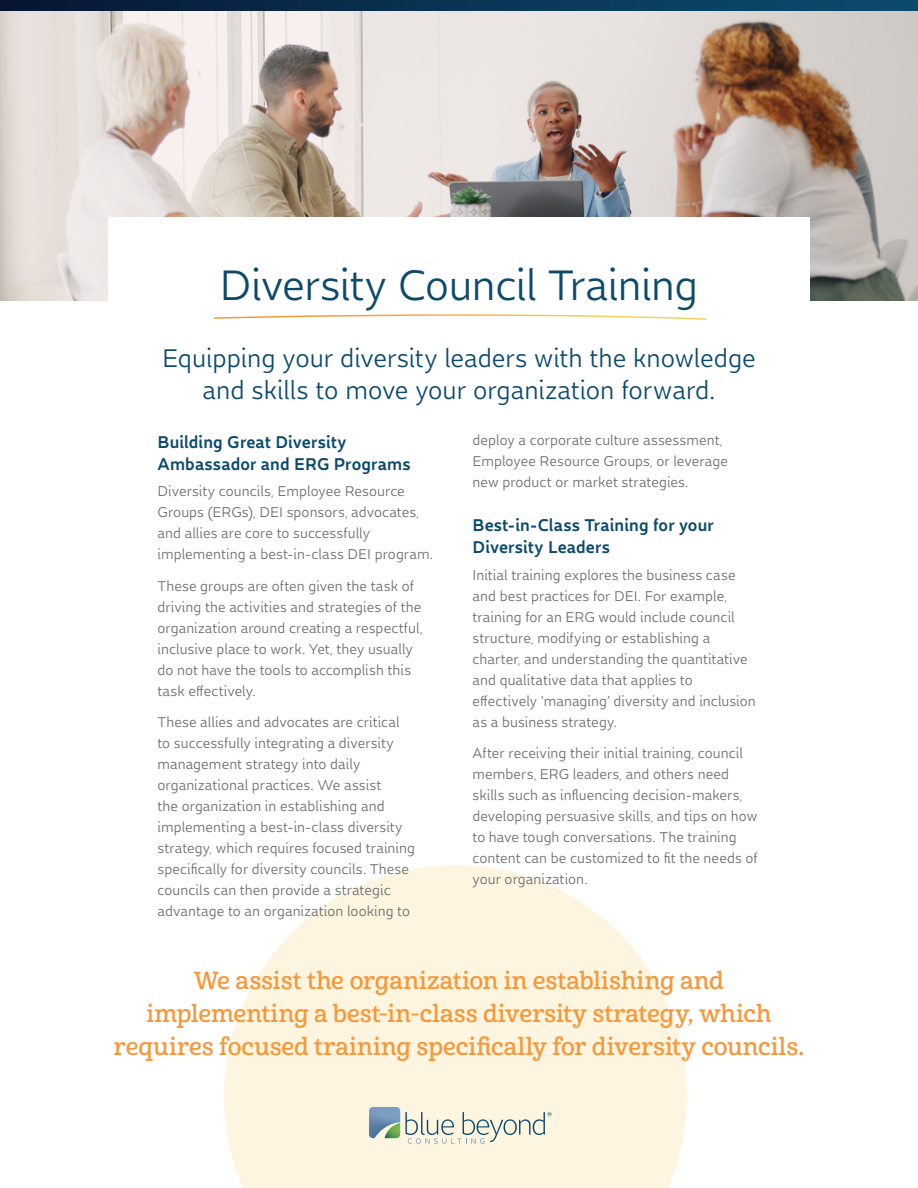
<style>
.page{position:relative;width:918px;height:1188px;background:#fff}
.page>*{position:absolute;margin:0;border:0;box-sizing:border-box;transform-origin:0 0}
.Head_1{font:45px "Dupla";letter-spacing:-.01em;color:#0c4a6c}
.Subhead_1{font:27px/31.5px "Dupla";color:#0c4a6c;text-align:center}
.Pull_Quote{font:24px/33px "Cabrito Nor Dem";color:#f89738;text-align:center}
.Subhead_2{font:700 18px/22.5px "Dupla";letter-spacing:.01em;color:#0c4a6c}
.Body_Copy{font:15px/21px "Dupla";letter-spacing:.005em;color:#6c6d70}
</style>
<div class="page">
<svg style="left:224px;top:865px;width:463px;height:323px;fill:#fdf5e0"></svg>
<img style="left:0;top:11px;width:918px;height:289px">
<svg style="left:369px;top:1107px;width:183px;height:37px;background:#d3d8cd"></svg>
<div style="left:108px;top:217px;width:702px;height:103px;background:#fff"></div>
<svg style="left:214px;top:314px;width:493px;height:6px"></svg>
<svg style="left:0;top:0;width:918px;height:11px;background:#093251"></svg>
<p class="Head_1" style="left:220px;top:255px;width:480px">Diversity Council Training</p>
<p class="Subhead_1" style="left:162px;top:342px;width:595px">Equipping your diversity leaders with the knowledge and skills to move your organization forward.</p>
<p class="Subhead_2" style="left:157px;top:429px;width:255px">Building Great Diversity<br>Ambassador and ERG Programs</p>
<p class="Body_Copy" style="left:157px;top:481px;width:277px">Diversity councils, Employee Resource Groups (ERGs), DEI sponsors, advocates, and allies are core to successfully implementing a best-in-class DEI program.</p>
<p class="Body_Copy" style="left:157px;top:575px;width:267px">These groups are often given the task of driving the activities and strategies of the organization around creating a respectful, inclusive place to work. Yet, they usually do not have the tools to accomplish this task effectively.</p>
<p class="Body_Copy" style="left:157px;top:712px;width:259px">These allies and advocates are critical to successfully integrating a diversity management strategy into daily organizational practices. We assist<br>the organization in establishing and implementing a best-in-class diversity strategy, which requires focused training specifically for diversity councils. These councils can then provide a strategic advantage to an organization looking to</p>
<p class="Body_Copy" style="left:472px;top:430px;width:257px">deploy a corporate culture assessment,<br>Employee Resource Groups, or leverage new product or market strategies.</p>
<p class="Subhead_2" style="left:472px;top:513px;width:243px">Best-in-Class Training for your<br>Diversity Leaders</p>
<p class="Body_Copy" style="left:472px;top:564px;width:285px">Initial training explores the business case and best practices for DEI. For example, training for an ERG would include council structure, modifying or establishing a charter, and understanding the quantitative and qualitative data that applies to effectively ‘managing’ diversity and inclusion as a business strategy.</p>
<p class="Body_Copy" style="left:472px;top:742px;width:287px">After receiving their initial training, council members, ERG leaders, and others need skills such as influencing decision-makers, developing persuasive skills, and tips on how to have tough conversations. The training content can be customized to fit the needs of your organization.</p>
<p class="Pull_Quote" style="left:114px;top:964px;width:692px">We assist the organization in establishing and implementing a best-in-class diversity strategy, which requires focused training specifically for diversity councils.</p>
</div>
